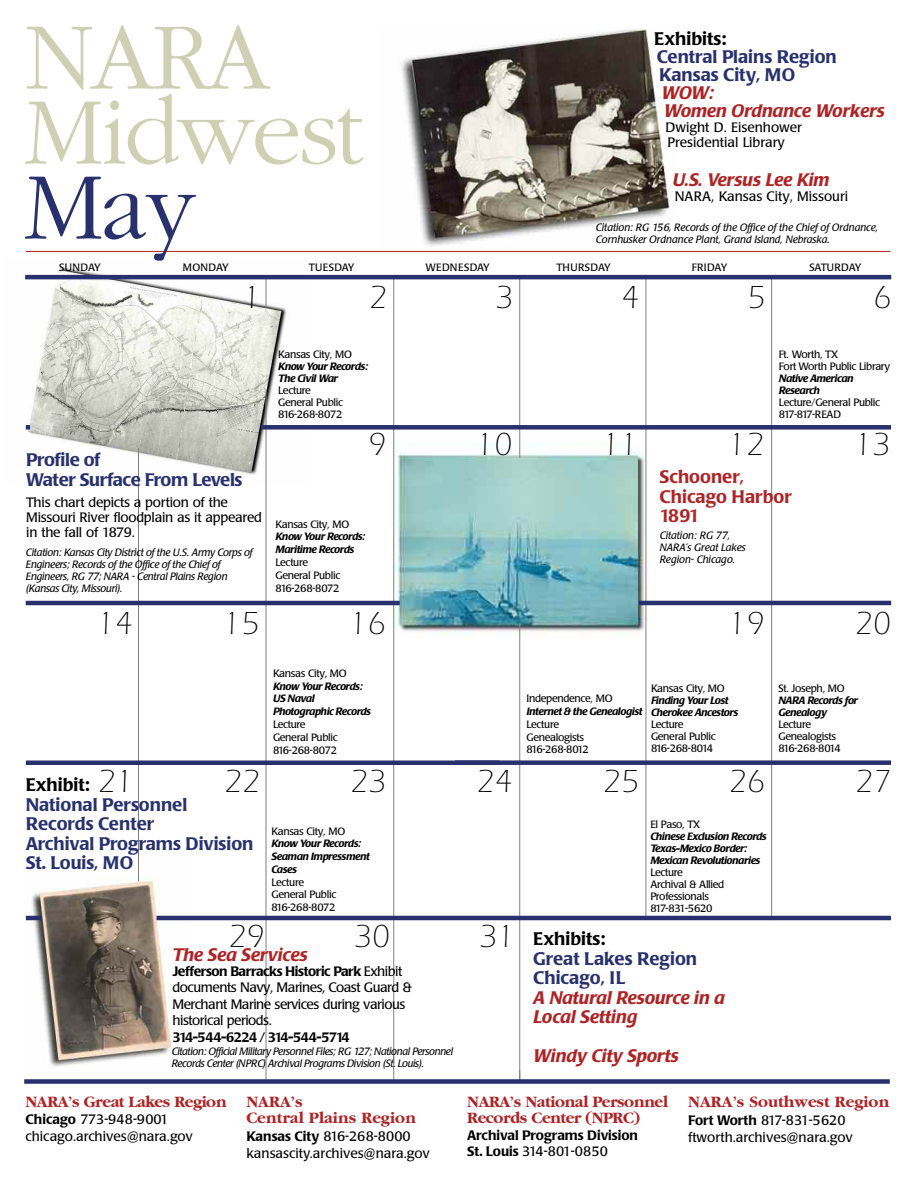
<style>
.page{position:relative;width:918px;height:1188px;background:#fff}
.page>*{position:absolute;margin:0;border:0;box-sizing:border-box;transform-origin:0 0}
.t1{font:300 99px/75px "Garamond";letter-spacing:-.025em;color:#ced0b4}
.t2{font:300 99px "Garamond";color:#28316e}
.t3{font:300 33px "Itc Eras";color:#000}
.t4{font:500 18px/19.5px "Poppl Laudatio";color:#28316e}
.t5{font:italic 500 18px/18px "Poppl Laudatio";color:#af2325}
.t6{font:500 18px/19.5px "Poppl Laudatio";letter-spacing:-.02em;color:#28316e}
.t7{font:500 18px "Poppl Laudatio";color:#000}
.t8{font:500 18px/19.5px "Poppl Laudatio";color:#af2325}
.t9{font:700 16.5px/16.5px "Garamond";letter-spacing:-.03em;color:#af2325}
.t10{font:700 16.5px/16.5px "Garamond";color:#af2325}
.t11{font:13.5px/16.5px "Poppl Laudatio";letter-spacing:-.02em;color:#000}
.t12{font:13.5px/16.5px "Poppl Laudatio";color:#000}
.t13{font:500 13.5px/16.5px "Poppl Laudatio";letter-spacing:-.015em;color:#000}
.t14{font:500 13.5px "Poppl Laudatio";letter-spacing:-.035em;color:#000}
.t15{font:10.5px/12px "Poppl Laudatio";letter-spacing:-.03em;color:#000}
.t16{font:italic 10.5px/12px "Poppl Laudatio";letter-spacing:-.015em;color:#000}
.t17{font:italic 500 10.5px/12px "Poppl Laudatio";letter-spacing:-.03em;color:#000}
.t18{font:10.5px "Poppl Laudatio";letter-spacing:.03em;color:#000}
.t19{font:10.5px "Poppl Laudatio";letter-spacing:.04em;color:#000}
.t20{font:10.5px "Poppl Laudatio";color:#000}
.t21{font:10.5px "Poppl Laudatio";letter-spacing:.02em;color:#000}
.s1{font-weight:500}
.s2{font-weight:400}
</style>
<div class="page">
<img style="left:392px;top:430px;width:257px;height:208px">
<img style="left:25px;top:267px;width:281px;height:218px">
<img style="left:25px;top:878px;width:162px;height:189px">
<hr style="left:266px;top:275px;width:1px;height:33px;background:#808080">
<hr style="left:771px;top:277px;width:1px;height:643px;background:#808080">
<hr style="left:646px;top:277px;width:1px;height:641px;background:#808080">
<hr style="left:519px;top:277px;width:1px;height:181px;background:#808080">
<hr style="left:519px;top:626px;width:1px;height:454px;background:#808080">
<hr style="left:393px;top:276px;width:1px;height:788px;background:#808080">
<hr style="left:393px;top:1048px;width:1px;height:35px;background:#808080">
<div style="left:455px;top:760px;width:436px;height:5px;background:#28316e"></div>
<hr style="left:138px;top:448px;width:1px;height:433px;background:#808080">
<hr style="left:266px;top:390px;width:1px;height:691px;background:#808080">
<div style="left:24px;top:1079px;width:866px;height:5px;background:#28316e"></div>
<hr style="left:25px;top:275px;width:866px;height:4px;background:#28316e">
<hr style="left:26px;top:601px;width:374px;height:4px;background:#28316e">
<hr style="left:639px;top:601px;width:252px;height:4px;background:#28316e">
<div style="left:261px;top:425px;width:630px;height:5px;background:#28316e"></div>
<svg style="left:26px;top:425px;width:4px;height:5px"></svg>
<img style="left:378px;top:29px;width:300px;height:222px">
<hr style="left:157px;top:916px;width:734px;height:4px;background:#28316e">
<hr style="left:26px;top:251px;width:865px;height:1px;background:#af2325">
<hr style="left:26px;top:761px;width:474px;height:4px;background:#28316e">
<hr style="left:26px;top:916px;width:16px;height:4px;background:#28316e">
<h1 class="t1" style="left:24px;top:17px;width:341px">NARA<br>Midwest</h1>
<h1 class="t2" style="left:24px;top:146px;width:173px">May</h1>
<h3 class="t7" style="left:654px;top:32px;width:73px">Exhibits:</h3>
<h3 class="t4" style="left:657px;top:50px;width:182px;line-height:18px">Central Plains Region<br>Kansas City, MO</h3>
<h3 class="t5" style="left:661px;top:86px;width:225px">WOW:<br>Women Ordnance Workers</h3>
<p class="t12" style="left:666px;top:121px;width:138px;line-height:15px">Dwight D. Eisenhower<br>Presidential Library</p>
<h3 class="t5" style="left:673px;top:173px;width:158px">U.S. Versus Lee Kim</h3>
<p class="t12" style="left:675px;top:190px;width:175px">NARA, Kansas City, Missouri</p>
<p class="t16" style="left:596px;top:223px;width:284px">Citation: RG 156, Records of the Office of the Chief of Ordnance,<br>Cornhusker Ordnance Plant, Grand Island, Nebraska.</p>
<p class="t15" style="left:59px;top:263px;width:43px">SUNDAY</p>
<p class="t15" style="left:183px;top:263px;width:47px">MONDAY</p>
<p class="t21" style="left:309px;top:264px;width:47px">TUESDAY</p>
<p class="t18" style="left:426px;top:264px;width:66px">WEDNESDAY</p>
<p class="t19" style="left:556px;top:264px;width:56px">THURSDAY</p>
<p class="t15" style="left:692px;top:263px;width:37px">FRIDAY</p>
<p class="t20" style="left:809px;top:264px;width:54px">SATURDAY</p>
<h2 class="t3" style="left:243px;top:286px;width:19px">1</h2>
<h2 class="t3" style="left:369px;top:286px;width:19px">2</h2>
<h2 class="t3" style="left:495px;top:286px;width:19px">3</h2>
<h2 class="t3" style="left:621px;top:286px;width:19px">4</h2>
<h2 class="t3" style="left:747px;top:286px;width:19px">5</h2>
<h2 class="t3" style="left:873px;top:286px;width:19px">6</h2>
<h3 class="t6" style="left:26px;top:452px;width:218px">Profile of<br>Water Surface From Levels</h3>
<p class="t11" style="left:26px;top:496px;width:237px;line-height:15px">This chart depicts a portion of the<br>Missouri River floodplain as it appeared in the fall of 1879.</p>
<p class="t16" style="left:26px;top:547px;width:228px">Citation: Kansas City District of the U.S. Army Corps of Engineers; Records of the Office of the Chief of Engineers, RG 77; NARA - Central Plains Region (Kansas City, Missouri).</p>
<p class="t15" style="left:278px;top:350px;width:75px">Kansas City, MO</p>
<p class="t17" style="left:278px;top:362px;width:91px">Know Your Records:<br>The Civil War</p>
<p class="t15" style="left:278px;top:386px;width:66px">Lecture<br>General Public<br>816-268-8072</p>
<p class="t15" style="left:779px;top:350px;width:113px">Ft. Worth, TX<br>Fort Worth Public Library</p>
<p class="t17" style="left:779px;top:374px;width:76px">Native American<br>Research</p>
<p class="t15" style="left:779px;top:398px;width:103px">Lecture/General Public<br>817-817-READ</p>
<h2 class="t3" style="left:368px;top:433px;width:19px">9</h2>
<h2 class="t3" style="left:476px;top:433px;width:37px">10</h2>
<h2 class="t3" style="left:602px;top:433px;width:37px">11</h2>
<h2 class="t3" style="left:728px;top:433px;width:37px">12</h2>
<h2 class="t3" style="left:854px;top:433px;width:37px">13</h2>
<p class="t15" style="left:276px;top:519px;width:75px">Kansas City, MO</p>
<p class="t17" style="left:276px;top:532px;width:91px;line-height:12.6px">Know Your Records:<br>Maritime Records</p>
<p class="t15" style="left:276px;top:557px;width:66px;line-height:12.9px">Lecture<br>General Public<br>816-268-8072</p>
<h3 class="t8" style="left:660px;top:469px;width:134px">Schooner,<br>Chicago Harbor<br>1891</h3>
<p class="t16" style="left:660px;top:531px;width:87px">Citation: RG 77,<br>NARA’s Great Lakes<br>Region- Chicago.</p>
<h2 class="t3" style="left:97px;top:612px;width:37px">14</h2>
<h2 class="t3" style="left:223px;top:612px;width:37px">15</h2>
<h2 class="t3" style="left:350px;top:612px;width:37px">16</h2>
<h2 class="t3" style="left:729px;top:612px;width:37px">19</h2>
<h2 class="t3" style="left:855px;top:612px;width:37px">20</h2>
<p class="t15" style="left:273px;top:669px;width:75px">Kansas City, MO</p>
<p class="t17" style="left:273px;top:681px;width:100px;line-height:12.6px">Know Your Records:<br>US Naval<br>Photographic Records</p>
<p class="t15" style="left:273px;top:719px;width:66px;line-height:12.9px">Lecture<br>General Public<br>816-268-8072</p>
<p class="t15" style="left:526px;top:694px;width:88px">Independence, MO</p>
<p class="t17" style="left:526px;top:706px;width:117px">Internet &amp; the Genealogist</p>
<p class="t15" style="left:526px;top:719px;width:64px;line-height:12.9px">Lecture<br>Genealogists<br>816-268-8012</p>
<p class="t15" style="left:651px;top:684px;width:75px">Kansas City, MO</p>
<p class="t17" style="left:651px;top:696px;width:89px">Finding Your Lost<br>Cherokee Ancestors</p>
<p class="t15" style="left:651px;top:720px;width:66px">Lecture<br>General Public<br>816-268-8014</p>
<p class="t15" style="left:778px;top:684px;width:68px">St. Joseph, MO</p>
<p class="t17" style="left:778px;top:696px;width:81px">NARA Records for<br>Genealogy</p>
<p class="t15" style="left:778px;top:720px;width:64px">Lecture<br>Genealogists<br>816-268-8014</p>
<h2 class="t3" style="left:98px;top:770px;width:37px">21</h2>
<h2 class="t3" style="left:224px;top:770px;width:37px">22</h2>
<h2 class="t3" style="left:350px;top:770px;width:37px">23</h2>
<h2 class="t3" style="left:477px;top:770px;width:37px">24</h2>
<h2 class="t3" style="left:603px;top:770px;width:37px">25</h2>
<h2 class="t3" style="left:729px;top:770px;width:37px">26</h2>
<h2 class="t3" style="left:855px;top:770px;width:37px">27</h2>
<h3 class="t7" style="left:26px;top:778px;width:66px">Exhibit:</h3>
<h3 class="t4" style="left:26px;top:796px;width:229px">National Personnel<br>Records Center<br>Archival Programs Division<br>St. Louis, MO</h3>
<p class="t15" style="left:650px;top:819px;width:51px">El Paso, TX</p>
<p class="t17" style="left:650px;top:831px;width:118px">Chinese Exclusion Records<br>Texas-Mexico Border:<br>Mexican Revolutionaries</p>
<p class="t15" style="left:650px;top:867px;width:76px">Lecture<br>Archival &amp; Allied<br>Professionals<br>817-831-5620</p>
<p class="t15" style="left:271px;top:826px;width:75px">Kansas City, MO</p>
<p class="t17" style="left:272px;top:838px;width:100px;line-height:12.6px">Know Your Records:<br>Seaman Impressment<br>Cases</p>
<p class="t15" style="left:272px;top:876px;width:66px;line-height:12.9px">Lecture<br>General Public<br>816-268-8072</p>
<h2 class="t3" style="left:229px;top:925px;width:37px">29</h2>
<h2 class="t3" style="left:354px;top:925px;width:37px">30</h2>
<h2 class="t3" style="left:479px;top:925px;width:37px">31</h2>
<h3 class="t5" style="left:172px;top:948px;width:137px">The Sea Services</h3>
<p class="t11" style="left:172px;top:964px;width:241px"><span class="s1">Jefferson Barracks Historic Park</span> Exhibit documents Navy, Marines, Coast Guard &amp; Merchant Marine services during various historical periods.</p>
<p class="t14" style="left:172px;top:1032px;width:179px">314-544-6224 / 314-544-5714</p>
<p class="t16" style="left:172px;top:1047px;width:283px">Citation: Official Military Personnel Files; RG 127; National Personnel<br>Records Center (NPRC) Archival Programs Division (St. Louis).</p>
<h3 class="t7" style="left:533px;top:932px;width:73px">Exhibits:</h3>
<h3 class="t4" style="left:533px;top:950px;width:165px">Great Lakes Region<br>Chicago, IL</h3>
<h3 class="t5" style="left:533px;top:989px;width:193px;line-height:19.5px">A Natural Resource in a<br>Local Setting</h3>
<h3 class="t5" style="left:533px;top:1049px;width:147px">Windy City Sports</h3>
<h3 class="t9" style="left:26px;top:1093px;width:203px">NARA’s Great Lakes Region</h3>
<p class="t12" style="left:26px;top:1112px;width:169px"><span class="s1">Chicago</span> 773-948-9001 chicago.archives@nara.gov</p>
<h3 class="t10" style="left:246px;top:1093px;width:171px">NARA’s<br>Central Plains Region</h3>
<p class="t12" style="left:246px;top:1130px;width:185px"><span class="s1">Kansas City</span> 816-268-8000 kansascity.archives@nara.gov</p>
<h3 class="t9" style="left:467px;top:1093px;width:202px">NARA’s National Personnel<br>Records Center (NPRC)</h3>
<p class="t13" style="left:467px;top:1128px;width:172px">Archival Programs Division<br>St. Louis <span class="s2">314-801-0850</span></p>
<h3 class="t10" style="left:688px;top:1093px;width:203px">NARA’s Southwest Region</h3>
<p class="t12" style="left:688px;top:1114px;width:166px"><span class="s1">Fort Worth</span> 817-831-5620 ftworth.archives@nara.gov</p>
</div>
